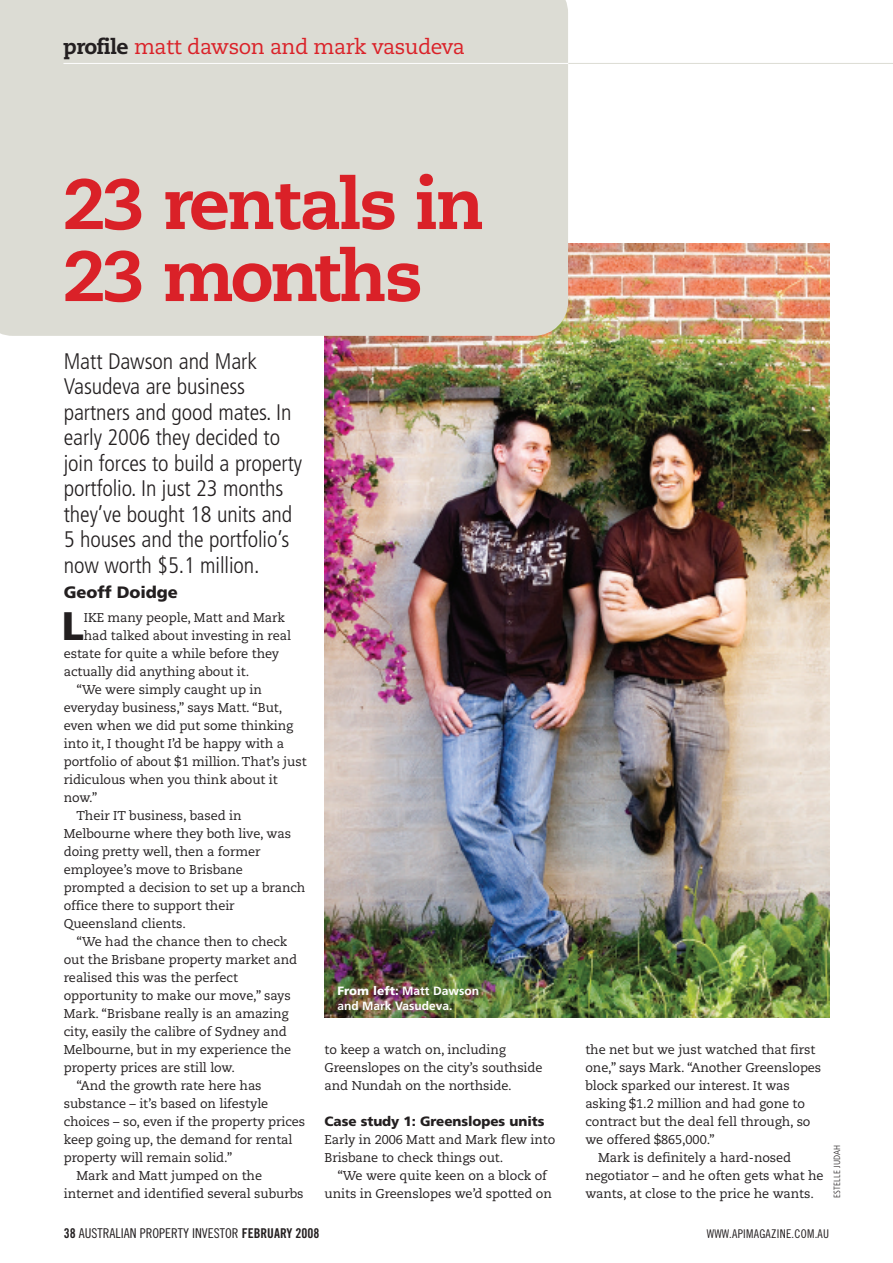
<style>
.page{position:relative;width:893px;height:1263px;background:#fff}
.page>*{position:absolute;margin:0;border:0;box-sizing:border-box;transform-origin:0 0}
.t1{font:800 70.5px/72px "Caecilia";letter-spacing:-.03em;color:#da2128}
.t2{font:900 39.75px "Frutiger";color:#231f20}
.t3{font:300 condensed 22.5px/25.5px "Frutiger";letter-spacing:-.005em;color:#231f20}
.t4{font:21px "Caecilia";letter-spacing:-.02em;color:#da2128}
.t5{font:900 16.5px "Frutiger";letter-spacing:-.005em;color:#231f20}
.t6{font:13.5px "Trade Gothic Cond Eighteen";color:#231f20}
.t7{font:900 13.5px "Frutiger";letter-spacing:-.005em;color:#231f20}
.t8{font:12.75px/18px "Caecilia";letter-spacing:-.005em;color:#231f20}
.t9{font:700 12px/15px "Frutiger";color:#fff}
.t10{font:12px "Trade Gothic Cond Eighteen";letter-spacing:.02em;color:#231f20}
.t11{font:300 condensed 9px "Frutiger";letter-spacing:.015em;color:#231f20}
.s1{font-weight:800;color:#231f20}
.s2{font-weight:900}
.s3{font-family:"Trade Gothic Bold Cond Twenty"}
</style>
<div class="page">
<hr style="left:568px;top:63px;width:325px;height:1px;background:#dcdcd4">
<img style="left:325px;top:244px;width:504px;height:774px">
<div style="left:0;top:0;width:568px;height:336px;background:#dcdcd4"></div>
<hr style="left:63px;top:63px;width:505px;height:1px;background:#fff">
<h3 class="t4" style="left:63px;top:37px;width:403px"><span class="s1">profile</span> matt dawson and mark vasudeva</h3>
<h1 class="t1" style="left:64px;top:175px;width:422px">23 rentals in<br>23 months</h1>
<h3 class="t3" style="left:64px;top:350px;width:240px">Matt Dawson and Mark<br>Vasudeva are business partners and good mates. In early 2006 they decided to join forces to build a property portfolio. In just 23 months they’ve bought 18 units and<br>5 houses and the portfolio’s now worth $5.1 million.</h3>
<p class="t5" style="left:64px;top:586px;width:115px">Geoff Doidge</p>
<h2 class="t2" style="left:62px;top:610px;width:24px">L</h2>
<p class="t8" style="left:84px;top:609px;width:203px">IKE many people, Matt and Mark</p>
<p class="t8" style="left:84px;top:627px;width:209px">had talked about investing in real</p>
<p class="t8" style="left:64px;top:645px;width:217px">estate for quite a while before they</p>
<p class="t8" style="left:64px;top:663px;width:187px">actually did anything about it.</p>
<p class="t8" style="left:77px;top:681px;width:187px">“We were simply caught up in</p>
<p class="t8" style="left:64px;top:699px;width:220px">everyday business,” says Matt. “But,</p>
<p class="t8" style="left:64px;top:717px;width:231px">even when we did put some thinking</p>
<p class="t8" style="left:64px;top:735px;width:222px">into it, I thought I’d be happy with a</p>
<p class="t8" style="left:64px;top:753px;width:244px">portfolio of about $1 million. That’s just</p>
<p class="t8" style="left:64px;top:771px;width:216px">ridiculous when you think about it</p>
<p class="t8" style="left:64px;top:789px;width:35px">now.”</p>
<p class="t8" style="left:77px;top:807px;width:167px">Their IT business, based in</p>
<p class="t8" style="left:64px;top:825px;width:229px">Melbourne where they both live, was</p>
<p class="t8" style="left:64px;top:843px;width:198px">doing pretty well, then a former</p>
<p class="t8" style="left:64px;top:861px;width:181px">employee’s move to Brisbane</p>
<p class="t8" style="left:64px;top:879px;width:243px">prompted a decision to set up a branch</p>
<p class="t8" style="left:64px;top:897px;width:172px">office there to support their</p>
<p class="t8" style="left:64px;top:915px;width:124px">Queensland clients.</p>
<p class="t8" style="left:77px;top:933px;width:212px">“We had the chance then to check</p>
<p class="t8" style="left:64px;top:951px;width:235px">out the Brisbane property market and</p>
<p class="t8" style="left:64px;top:969px;width:176px">realised this was the perfect</p>
<p class="t8" style="left:64px;top:987px;width:229px">opportunity to make our move,” says</p>
<p class="t8" style="left:64px;top:1005px;width:226px">Mark. “Brisbane really is an amazing</p>
<p class="t8" style="left:64px;top:1023px;width:225px">city, easily the calibre of Sydney and</p>
<p class="t8" style="left:64px;top:1041px;width:229px">Melbourne, but in my experience the</p>
<p class="t8" style="left:64px;top:1059px;width:173px">property prices are still low.</p>
<p class="t8" style="left:77px;top:1077px;width:187px">“And the growth rate here has</p>
<p class="t8" style="left:64px;top:1095px;width:206px">substance – it’s based on lifestyle</p>
<p class="t8" style="left:64px;top:1113px;width:243px">choices – so, even if the property prices</p>
<p class="t8" style="left:64px;top:1131px;width:230px">keep going up, the demand for rental</p>
<p class="t8" style="left:64px;top:1149px;width:170px">property will remain solid.”</p>
<p class="t8" style="left:77px;top:1167px;width:187px">Mark and Matt jumped on the</p>
<p class="t8" style="left:64px;top:1185px;width:241px">internet and identified several suburbs</p>
<p class="t9" style="left:337px;top:984px;width:143px"><span class="s2">From left:</span> Matt Dawson and Mark Vasudeva.</p>
<p class="t8" style="left:325px;top:1041px;width:219px">to keep a watch on, including<br>Greenslopes on the city’s southside and Nundah on the northside.</p>
<p class="t7" style="left:325px;top:1116px;width:221px">Case study 1: Greenslopes units</p>
<p class="t8" style="left:325px;top:1131px;width:232px">Early in 2006 Matt and Mark flew into<br>Brisbane to check things out.</p>
<p class="t8" style="left:325px;top:1167px;width:229px;text-indent:13px">“We were quite keen on a block of units in Greenslopes we’d spotted on</p>
<p class="t8" style="left:585px;top:1041px;width:231px">the net but we just watched that first</p>
<p class="t8" style="left:585px;top:1059px;width:237px">one,” says Mark. “Another Greenslopes</p>
<p class="t8" style="left:585px;top:1077px;width:206px">block sparked our interest. It was</p>
<p class="t8" style="left:585px;top:1095px;width:221px">asking $1.2 million and had gone to</p>
<p class="t8" style="left:585px;top:1113px;width:227px">contract but the deal fell through, so</p>
<p class="t8" style="left:585px;top:1131px;width:131px">we offered $865,000.”</p>
<p class="t8" style="left:598px;top:1149px;width:195px">Mark is definitely a hard-nosed</p>
<p class="t8" style="left:585px;top:1167px;width:240px">negotiator – and he often gets what he</p>
<p class="t8" style="left:585px;top:1185px;width:230px">wants, at close to the price he wants.</p>
<p class="t11" style="left:833px;top:1198px;width:55px;rotate:-90deg">ESTELLE JUDAH</p>
<p class="t6" style="left:64px;top:1228px;width:257px"><span class="s3">38</span> AUSTRALIAN PROPERTY INVESTOR <span class="s3">FEBRUARY 2008</span></p>
<p class="t10" style="left:707px;top:1229px;width:124px">WWW.APIMAGAZINE.COM.AU</p>
</div>
